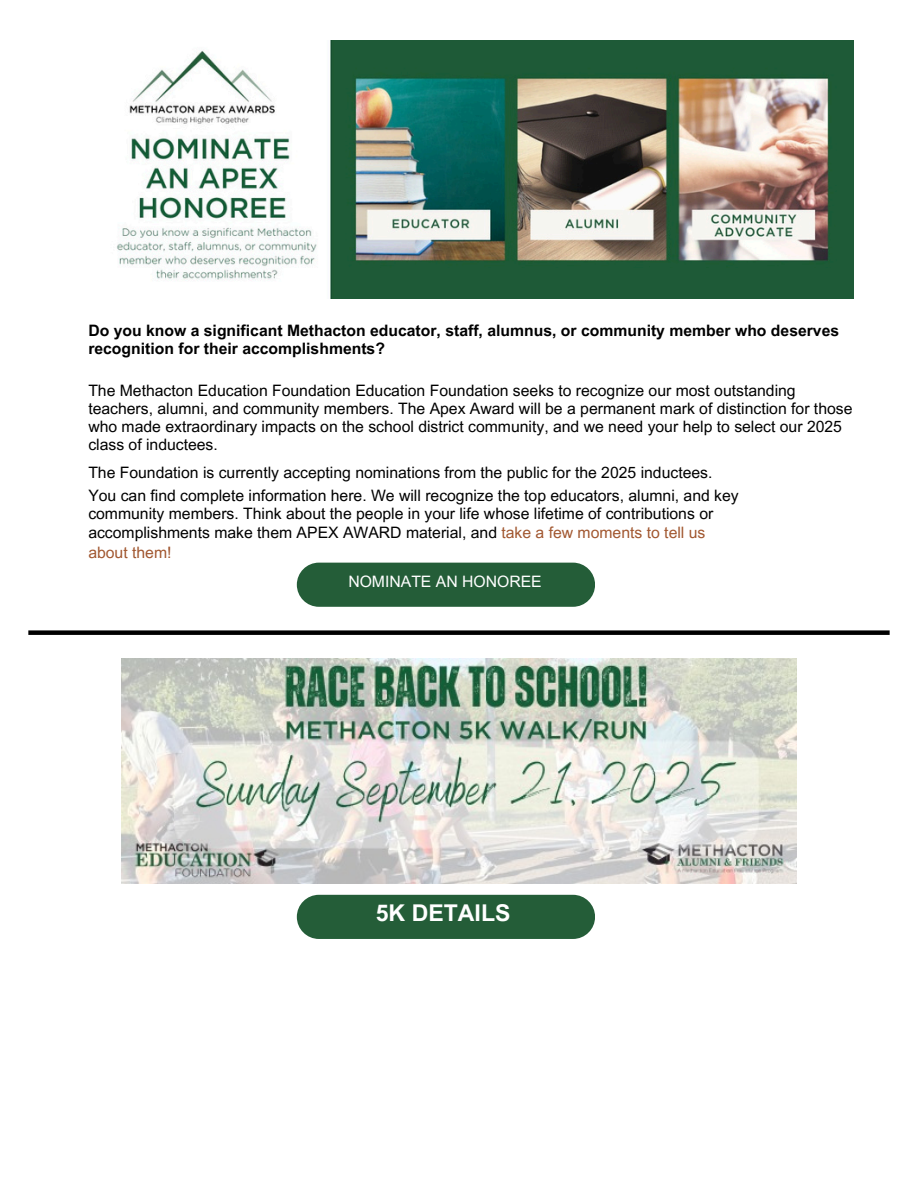
<style>
.page{position:relative;width:918px;height:1188px;background:#fff}
.page>*{position:absolute;margin:0;border:0;box-sizing:border-box;transform-origin:0 0}
.t1{font:700 23.1px "Arial MT Pro";color:#fff}
.t2{font:15.75px/18px "Arial MT Pro";color:#000}
.t3{font:700 15.75px/18px "Arial MT Pro";color:#000}
.t4{font:15.75px "Arial MT Pro";color:#fff}
.t5{font:15.75px "Arial MT Pro";color:#a15730}
.s1{color:#a15730}
</style>
<div class="page">
<img style="left:117px;top:40px;width:737px;height:259px">
<img style="left:122px;top:659px;width:674px;height:225px">
<div style="left:297px;top:895px;width:298px;height:44px;background:#245d38;border-radius:22px"></div>
<div style="left:297px;top:563px;width:298px;height:44px;background:#245d38;border-radius:22px"></div>
<div style="left:28px;top:630px;width:862px;height:5px;background:#000"></div>
<h2 class="t3" style="left:88px;top:323px;width:752px">Do you know a significant Methacton educator, staff, alumnus, or community member who deserves recognition for their accomplishments?</h2>
<p class="t2" style="left:88px;top:383px;width:766px">The Methacton Education Foundation Education Foundation seeks to recognize our most outstanding teachers, alumni, and community members. The Apex Award will be a permanent mark of distinction for those who made extraordinary impacts on the school district community, and we need your help to select our 2025 class of inductees.</p>
<p class="t2" style="left:88px;top:465px;width:626px">The Foundation is currently accepting nominations from the public for the 2025 inductees.</p>
<p class="t2" style="left:88px;top:489px;width:652px">You can find complete information here. We will recognize the top educators, alumni, and key</p>
<p class="t2" style="left:88px;top:507px;width:627px">community members. Think about the people in your life whose lifetime of contributions or</p>
<p class="t2" style="left:88px;top:526px;width:619px">accomplishments make them APEX AWARD material, and <span class="s1">take a few moments to tell us</span></p>
<p class="t5" style="left:88px;top:546px;width:85px">about them!</p>
<h3 class="t4" style="left:348px;top:576px;width:195px">NOMINATE AN HONOREE</h3>
<p class="t1" style="left:376px;top:904px;width:136px">5K DETAILS</p>
</div>
